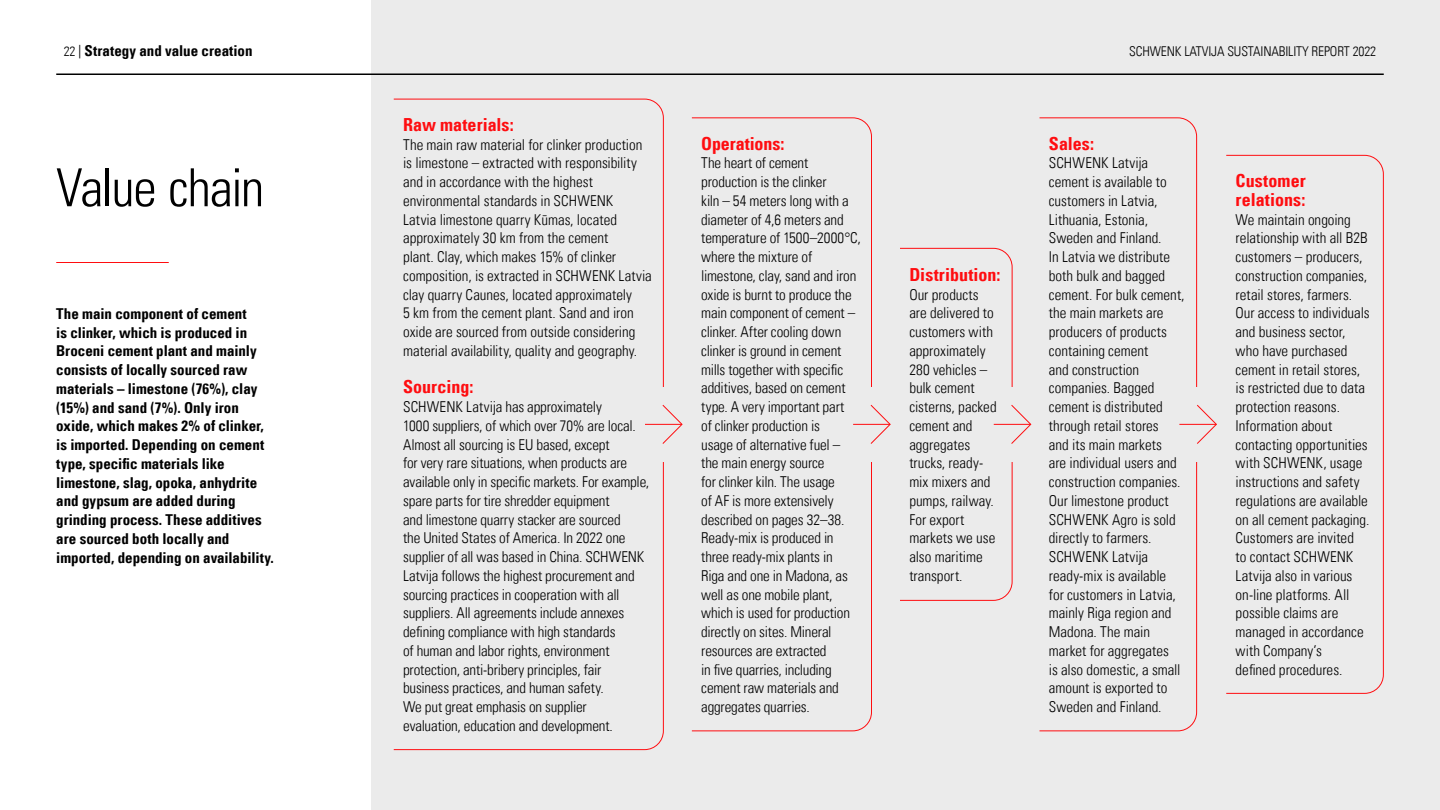
<style>
.page{position:relative;width:1440px;height:810px;background:#fff}
.page>*{position:absolute;margin:0;border:0;box-sizing:border-box;transform-origin:0 0}
.t1{font:52.5px "Univers Com 47 Light Cond";letter-spacing:-.035em;color:#000}
.t2{font:18px/18.8px "Univers Com 67 Bold Cond";letter-spacing:.005em;color:#ff0d10}
.t3{font:15px/18.8px "Univers Com 47 Light Cond";letter-spacing:-.005em;color:#000}
.t4{font:15px/18.8px "Univers Com 67 Bold Cond";color:#000}
.t5{font:13.5px "Univers Com 47 Light Cond";letter-spacing:-.01em;color:#000}
.s1{font-family:"Univers Com 47 Light Cond";font-size:13.5px}
.s2{font-family:"Univers Com 57";font-stretch:condensed;font-size:13.5px}
</style>
<div class="page">
<div style="left:371px;top:0;width:1069px;height:810px;background:#ebebeb"></div>
<svg style="left:691px;top:117px;width:181px;height:615px"></svg>
<svg style="left:1039px;top:117px;width:158px;height:615px"></svg>
<svg style="left:1226px;top:155px;width:158px;height:539px"></svg>
<svg style="left:393px;top:98px;width:271px;height:652px"></svg>
<hr style="left:56px;top:262px;width:113px;height:1px;background:#ff0d10">
<div style="left:656px;top:387px;width:15px;height:75px;background:#ebebeb"></div>
<svg style="left:662px;top:404px;width:21px;height:40px"></svg>
<hr style="left:645px;top:424px;width:37px;height:1px;background:#ff0d10">
<div style="left:864px;top:387px;width:15px;height:75px;background:#ebebeb"></div>
<svg style="left:870px;top:404px;width:21px;height:40px"></svg>
<hr style="left:853px;top:424px;width:37px;height:1px;background:#ff0d10">
<svg style="left:900px;top:248px;width:132px;height:353px"></svg>
<hr style="left:994px;top:424px;width:37px;height:1px;background:#ff0d10">
<div style="left:1191px;top:387px;width:15px;height:75px;background:#ebebeb"></div>
<svg style="left:1196px;top:404px;width:21px;height:40px"></svg>
<hr style="left:1179px;top:424px;width:37px;height:1px;background:#ff0d10">
<hr style="left:56px;top:74px;width:1328px;height:1px;background:#000">
<p class="t4" style="left:64px;top:41px;width:190px"><span class="s1">22</span> <span class="s2">|</span> Strategy and value creation</p>
<p class="t5" style="left:1129px;top:43px;width:249px">SCHWENK LATVIJA SUSTAINABILITY REPORT 2022</p>
<h1 class="t1" style="left:56px;top:156px;width:209px">Value chain</h1>
<p class="t4" style="left:56px;top:304px;width:219px">The main component of cement<br>is clinker, which is produced in<br>Broceni cement plant and mainly consists of locally sourced raw materials – limestone (76%), clay (15%) and sand (7%). Only iron oxide, which makes 2% of clinker, is imported. Depending on cement type, specific materials like limestone, slag, opoka, anhydrite and gypsum are added during grinding process. These additives are sourced both locally and imported, depending on availability.</p>
<p class="t2" style="left:403px;top:115px;width:112px">Raw materials:</p>
<p class="t3" style="left:403px;top:135px;width:250px">The main raw material for clinker production is limestone – extracted with responsibility and in accordance with the highest environmental standards in SCHWENK<br>Latvia limestone quarry Kūmas, located approximately 30 km from the cement<br>plant. Clay, which makes 15% of clinker composition, is extracted in SCHWENK Latvia clay quarry Caunes, located approximately<br>5 km from the cement plant. Sand and iron oxide are sourced from outside considering material availability, quality and geography.</p>
<p class="t2" style="left:403px;top:378px;width:72px">Sourcing:</p>
<p class="t3" style="left:403px;top:397px;width:248px">SCHWENK Latvija has approximately<br>1000 suppliers, of which over 70% are local.<br>Almost all sourcing is EU based, except<br>for very rare situations, when products are available only in specific markets. For example, spare parts for tire shredder equipment<br>and limestone quarry stacker are sourced<br>the United States of America. In 2022 one supplier of all was based in China. SCHWENK Latvija follows the highest procurement and sourcing practices in cooperation with all suppliers. All agreements include annexes defining compliance with high standards<br>of human and labor rights, environment protection, anti-bribery principles, fair business practices, and human safety.<br>We put great emphasis on supplier<br>evaluation, education and development.</p>
<p class="t2" style="left:701px;top:134px;width:85px">Operations:</p>
<p class="t3" style="left:701px;top:154px;width:161px">The heart of cement production is the clinker<br>kiln – 54 meters long with a diameter of 4,6 meters and temperature of 1500–2000°C, where the mixture of limestone, clay, sand and iron oxide is burnt to produce the main component of cement – clinker. After cooling down clinker is ground in cement mills together with specific additives, based on cement type. A very important part<br>of clinker production is<br>usage of alternative fuel – the main energy source<br>for clinker kiln. The usage<br>of AF is more extensively described on pages 32–38.<br>Ready-mix is produced in three ready-mix plants in<br>Riga and one in Madona, as well as one mobile plant, which is used for production directly on sites. Mineral resources are extracted<br>in five quarries, including cement raw materials and aggregates quarries.</p>
<p class="t2" style="left:909px;top:265px;width:93px">Distribution:</p>
<p class="t3" style="left:909px;top:285px;width:89px">Our products are delivered to customers with approximately<br>280 vehicles – bulk cement cisterns, packed cement and aggregates trucks, ready&shy;mix mixers and pumps, railway.<br>For export markets we use also maritime transport.</p>
<p class="t2" style="left:1049px;top:134px;width:47px">Sales:</p>
<p class="t3" style="left:1049px;top:154px;width:137px">SCHWENK Latvija cement is available to customers in Latvia,<br>Lithuania, Estonia,<br>Sweden and Finland.<br>In Latvia we distribute both bulk and bagged cement. For bulk cement, the main markets are producers of products containing cement<br>and construction companies. Bagged cement is distributed through retail stores<br>and its main markets<br>are individual users and construction companies.<br>Our limestone product<br>SCHWENK Agro is sold directly to farmers.<br>SCHWENK Latvija ready-mix is available for customers in Latvia, mainly Riga region and<br>Madona. The main market for aggregates<br>is also domestic, a small amount is exported to<br>Sweden and Finland.</p>
<p class="t2" style="left:1236px;top:171px;width:72px">Customer relations:</p>
<p class="t3" style="left:1236px;top:210px;width:136px">We maintain ongoing relationship with all B2B customers – producers, construction companies, retail stores, farmers.<br>Our access to individuals and business sector, who have purchased cement in retail stores, is restricted due to data protection reasons.<br>Information about contacting opportunities with SCHWENK, usage instructions and safety regulations are available on all cement packaging.<br>Customers are invited<br>to contact SCHWENK<br>Latvija also in various on-line platforms. All possible claims are managed in accordance with Company’s<br>defined procedures.</p>
</div>
